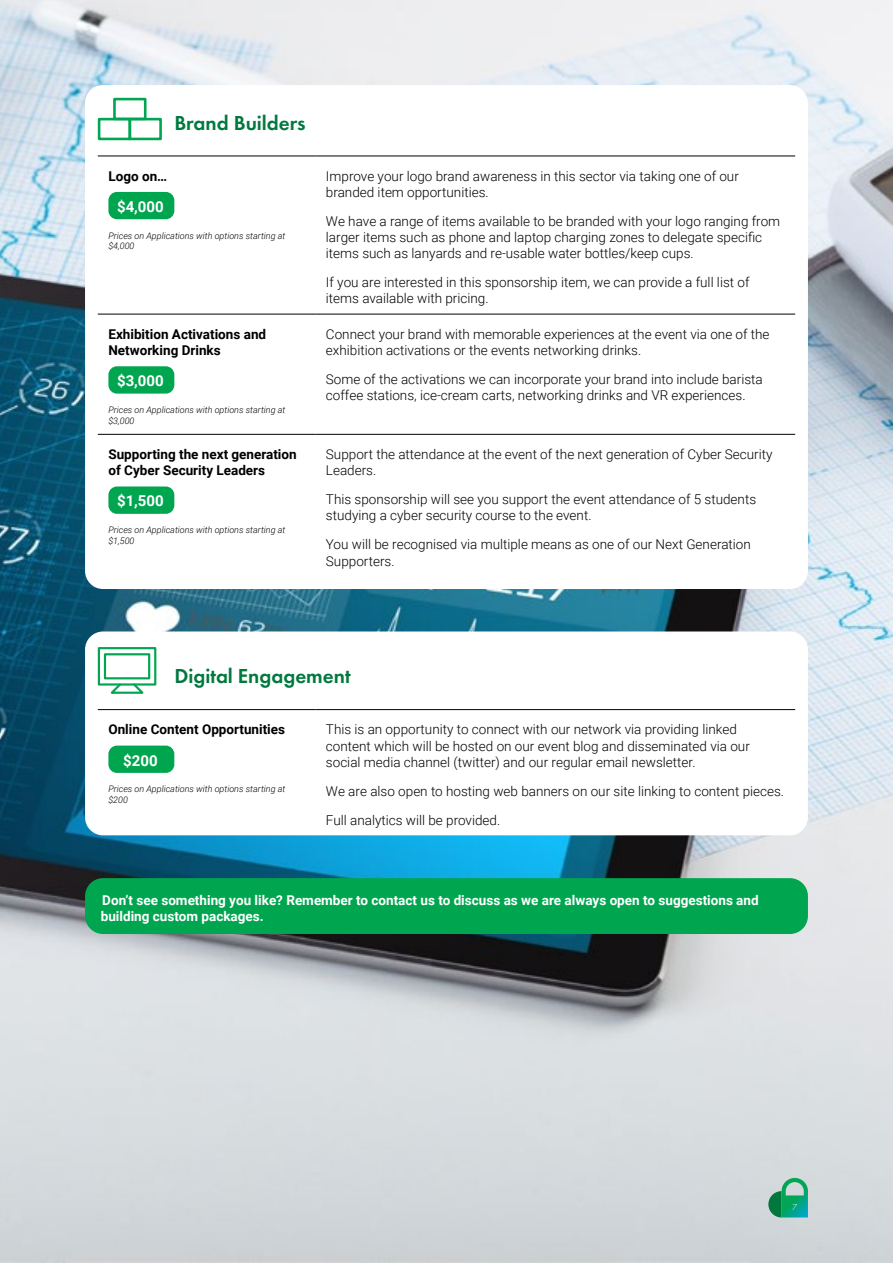
<style>
.page{position:relative;width:893px;height:1263px;background:#fff}
.page>*{position:absolute;margin:0;border:0;box-sizing:border-box;transform-origin:0 0}
.t1{font:600 21px "Futura PT";color:#00793e}
.t2{font:700 15px "Roboto";color:#fff}
.t3{font:300 13.5px/16.2px "Roboto";color:#000}
.t4{font:700 13.5px/16.2px "Roboto";color:#000}
.t5{font:700 13.5px/16.2px "Roboto";color:#fff}
.t6{font:italic 300 9px/10.8px "Roboto";color:#000}
.t7{font:300 9px "Futura PT";color:#fff}
</style>
<div class="page">
<img style="left:0;top:0;width:893px;height:1263px">
<div style="left:85px;top:85px;width:723px;height:504px;background:#fff;border-radius:18px"></div>
<div style="left:85px;top:631px;width:723px;height:204px;background:#fff;border-radius:18px"></div>
<div style="left:85px;top:878px;width:723px;height:56px;background:#00a64f;border-radius:18px"></div>
<div style="left:98px;top:118px;width:33px;height:22px;border:3px solid #00a651"></div>
<div style="left:129px;top:118px;width:33px;height:22px;border:3px solid #00a651"></div>
<div style="left:113px;top:98px;width:34px;height:22px;border:3px solid #00a651"></div>
<hr style="left:98px;top:156px;width:217px;height:1px;background:#000">
<hr style="left:315px;top:156px;width:480px;height:1px;background:#000">
<hr style="left:98px;top:314px;width:217px;height:1px;background:#000">
<hr style="left:315px;top:314px;width:480px;height:1px;background:#000">
<hr style="left:98px;top:434px;width:217px;height:1px;background:#000">
<hr style="left:315px;top:434px;width:480px;height:1px;background:#000">
<div style="left:108px;top:192px;width:66px;height:27px;background:#00a64f;border-radius:9px"></div>
<div style="left:108px;top:366px;width:66px;height:28px;background:#00a64f;border-radius:9px"></div>
<div style="left:108px;top:486px;width:66px;height:28px;background:#00a64f;border-radius:9px"></div>
<div style="left:104px;top:653px;width:46px;height:26px;border:2px solid #00a651"></div>
<div style="left:98px;top:647px;width:58px;height:38px;border:2px solid #00a651"></div>
<svg style="left:107px;top:682px;width:41px;height:12px"></svg>
<hr style="left:98px;top:709px;width:217px;height:1px;background:#000">
<hr style="left:315px;top:709px;width:480px;height:1px;background:#000">
<div style="left:108px;top:745px;width:66px;height:28px;background:#00a64f;border-radius:9px"></div>
<svg style="left:768px;top:1178px;width:40px;height:39px;background:#49af8d"></svg>
<h1 class="t1" style="left:174px;top:110px;width:133px">Brand Builders</h1>
<p class="t4" style="left:108px;top:167px;width:60px">Logo on…</p>
<p class="t2" style="left:117px;top:196px;width:48px">$4,000</p>
<p class="t6" style="left:108px;top:230px;width:178px">Prices on Applications with options starting at $4,000</p>
<p class="t4" style="left:108px;top:325px;width:159px">Exhibition Activations and<br>Networking Drinks</p>
<p class="t2" style="left:117px;top:370px;width:48px">$3,000</p>
<p class="t6" style="left:108px;top:404px;width:178px">Prices on Applications with options starting at $3,000</p>
<p class="t4" style="left:108px;top:446px;width:190px">Supporting the next generation of Cyber Security Leaders</p>
<p class="t2" style="left:117px;top:491px;width:48px">$1,500</p>
<p class="t6" style="left:108px;top:524px;width:178px">Prices on Applications with options starting at $1,500</p>
<p class="t3" style="left:326px;top:167px;width:414px">Improve your logo brand awareness in this sector via taking one of our branded item opportunities.</p>
<p class="t3" style="left:326px;top:212px;width:456px">We have a range of items available to be branded with your logo ranging from larger items such as phone and laptop charging zones to delegate specific items such as lanyards and re-usable water bottles/keep cups.</p>
<p class="t3" style="left:326px;top:274px;width:425px">If you are interested in this sponsorship item, we can provide a full list of items available with pricing.</p>
<p class="t3" style="left:326px;top:325px;width:445px">Connect your brand with memorable experiences at the event via one of the exhibition activations or the events networking drinks.</p>
<p class="t3" style="left:326px;top:371px;width:438px">Some of the activations we can incorporate your brand into include barista coffee stations, ice-cream carts, networking drinks and VR experiences.</p>
<p class="t3" style="left:326px;top:446px;width:448px">Support the attendance at the event of the next generation of Cyber Security<br>Leaders.</p>
<p class="t3" style="left:326px;top:491px;width:432px">This sponsorship will see you support the event attendance of 5 students studying a cyber security course to the event.</p>
<p class="t3" style="left:326px;top:536px;width:426px">You will be recognised via multiple means as one of our Next Generation<br>Supporters.</p>
<h1 class="t1" style="left:174px;top:663px;width:178px">Digital Engagement</h1>
<p class="t4" style="left:108px;top:721px;width:178px">Online Content Opportunities</p>
<p class="t2" style="left:123px;top:750px;width:36px">$200</p>
<p class="t6" style="left:108px;top:783px;width:178px">Prices on Applications with options starting at $200</p>
<p class="t3" style="left:326px;top:721px;width:425px">This is an opportunity to connect with our network via providing linked content which will be hosted on our event blog and disseminated via our social media channel (twitter) and our regular email newsletter.</p>
<p class="t3" style="left:326px;top:776px;width:460px;line-height:29px">We are also open to hosting web banners on our site linking to content pieces.<br>Full analytics will be provided.</p>
<p class="t5" style="left:101px;top:892px;width:659px">Don’t see something you like? Remember to contact us to discuss as we are always open to suggestions and building custom packages.</p>
<p class="t7" style="left:792px;top:1201px;width:6px">7</p>
</div>
